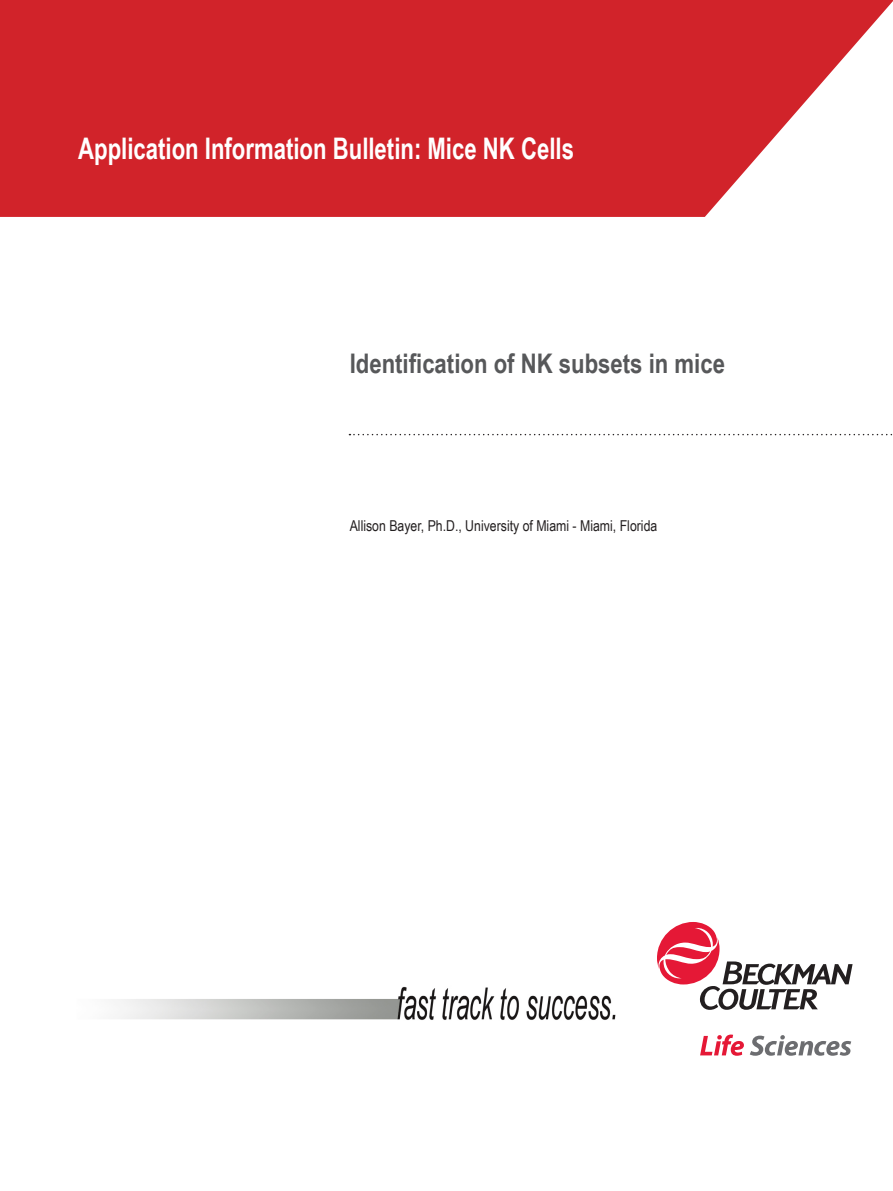
<style>
.page{position:relative;width:893px;height:1191px;background:#fff}
.page>*{position:absolute;margin:0;border:0;box-sizing:border-box;transform-origin:0 0}
.t1{font:700 29.7px "Arial Narrow";color:#fff;scale:.91 1}
.TitrePG{font:700 27px "Arial Narrow";color:#57585a}
.t2{font:15px "Arial Narrow";color:#231f20}
</style>
<div class="page">
<svg style="left:0;top:0;width:893px;height:217px;background:#d53a40"></svg>
<svg style="left:657px;top:922px;width:196px;height:87px"></svg>
<svg style="left:700px;top:1034px;width:44px;height:21px"></svg>
<svg style="left:750px;top:1035px;width:101px;height:20px"></svg>
<img style="left:117px;top:986px;width:499px;height:34px">
<svg style="left:349px;top:434px;width:544px;height:1px"></svg>
<p class="t1" style="left:78px;top:126px;width:546px">Application Information Bulletin: Mice NK Cells</p>
<p class="TitrePG" style="left:350px;top:343px;width:377px">Identification of NK subsets in mice</p>
<p class="t2" style="left:350px;top:514px;width:309px">Allison Bayer, Ph.D., University of Miami - Miami, Florida</p>
</div>
